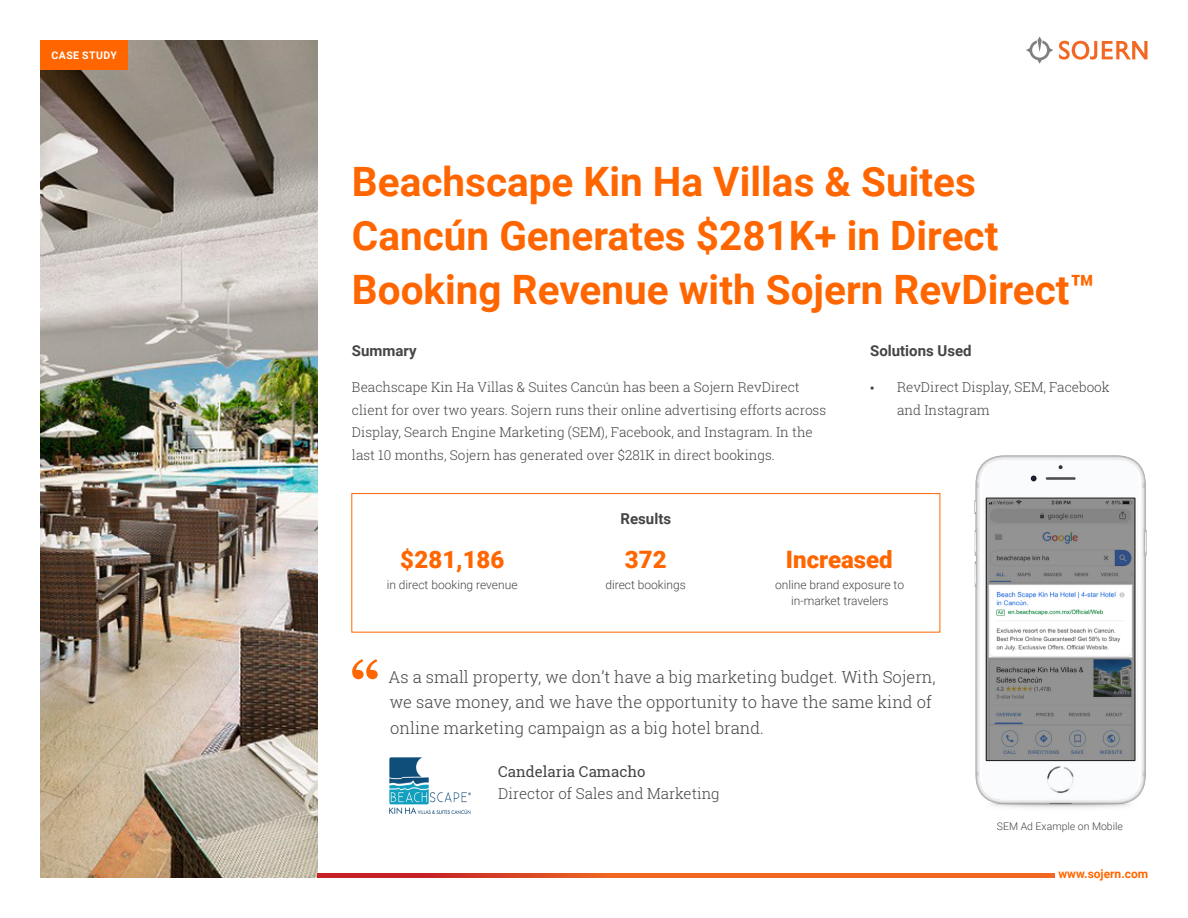
<style>
.page{position:relative;width:1188px;height:918px;background:#fff}
.page>*{position:absolute;margin:0;border:0;box-sizing:border-box;transform-origin:0 0}
.t1{font:700 58.5px "Georgia";color:#f60}
.t2{font:700 40.5px/54px "Roboto";color:#f60}
.t3{font:900 24px "Roboto";color:#f60}
.t4{font:300 16.5px/25.5px "Roboto Slab";color:#454545}
.t5{font:700 15px "Roboto";color:#454545}
.t6{font:300 15px "Roboto Slab";color:#454545}
.t7{font:15px "Roboto Slab";color:#454545}
.t8{font:300 13.5px/22.5px "Roboto Slab";color:#454545}
.t9{font:300 12px/16.5px "Roboto";color:#464646;text-align:center}
.t10{font:300 12px "Roboto";color:#454545}
.t11{font:700 12px "Roboto";color:#f60}
.t12{font:300 10.5px "Roboto";color:#454545}
.t13{font:700 10.5px "Roboto";letter-spacing:.045em;color:#fff}
.s1{font-family:"Myriad Pro";font-weight:400;font-size:15px}
</style>
<div class="page">
<img style="left:40px;top:40px;width:278px;height:838px">
<svg style="left:1059px;top:41px;width:88px;height:19px"></svg>
<svg style="left:1026px;top:37px;width:27px;height:27px"></svg>
<img style="left:974px;top:455px;width:173px;height:353px">
<div style="left:352px;top:493px;width:588px;height:139px;border:1px solid #f60"></div>
<img style="left:390px;top:758px;width:81px;height:56px">
<svg style="left:318px;top:874px;width:736px;height:4px;background:#e55423"></svg>
<div style="left:40px;top:40px;width:88px;height:30px;background:#f60"></div>
<p class="t13" style="left:51px;top:48px;width:67px">CASE STUDY</p>
<h2 class="t2" style="left:352px;top:153px;width:745px">Beachscape Kin Ha Villas &amp; Suites<br>Cancún Generates $281K+ in Direct<br>Booking Revenue with Sojern RevDirect™</h2>
<p class="t5" style="left:352px;top:340px;width:66px">Summary</p>
<p class="t8" style="left:352px;top:376px;width:476px">Beachscape Kin Ha Villas &amp; Suites Cancún has been a Sojern RevDirect client for over two years. Sojern runs their online advertising efforts across Display, Search Engine Marketing (SEM), Facebook, and Instagram. In the last 10 months, Sojern has generated over $281K in direct bookings.</p>
<p class="t5" style="left:870px;top:340px;width:103px">Solutions Used</p>
<p class="t8" style="left:897px;top:376px;width:214px;text-indent:-27px"><span class="s1">•</span> RevDirect Display, SEM, Facebook and Instagram</p>
<h3 class="t3" style="left:400px;top:543px;width:106px">$281,186</h3>
<p class="t9" style="left:387px;top:576px;width:132px">in direct booking revenue</p>
<p class="t5" style="left:621px;top:508px;width:52px">Results</p>
<h3 class="t3" style="left:625px;top:543px;width:43px">372</h3>
<p class="t10" style="left:605px;top:576px;width:82px">direct bookings</p>
<h3 class="t3" style="left:786px;top:543px;width:108px">Increased</h3>
<p class="t9" style="left:775px;top:576px;width:131px">online brand exposure to in-market travelers</p>
<h1 class="t1" style="left:350px;top:638px;width:32px">“</h1>
<p class="t4" style="left:389px;top:664px;width:549px">As a small property, we don’t have a big marketing budget. With Sojern, we save money, and we have the opportunity to have the same kind of online marketing campaign as a big hotel brand.</p>
<p class="t7" style="left:498px;top:761px;width:149px">Candelaria Camacho</p>
<p class="t6" style="left:498px;top:784px;width:223px">Director of Sales and Marketing</p>
<p class="t12" style="left:997px;top:819px;width:128px">SEM Ad Example on Mobile</p>
<p class="t11" style="left:1058px;top:866px;width:91px">www.sojern.com</p>
</div>
